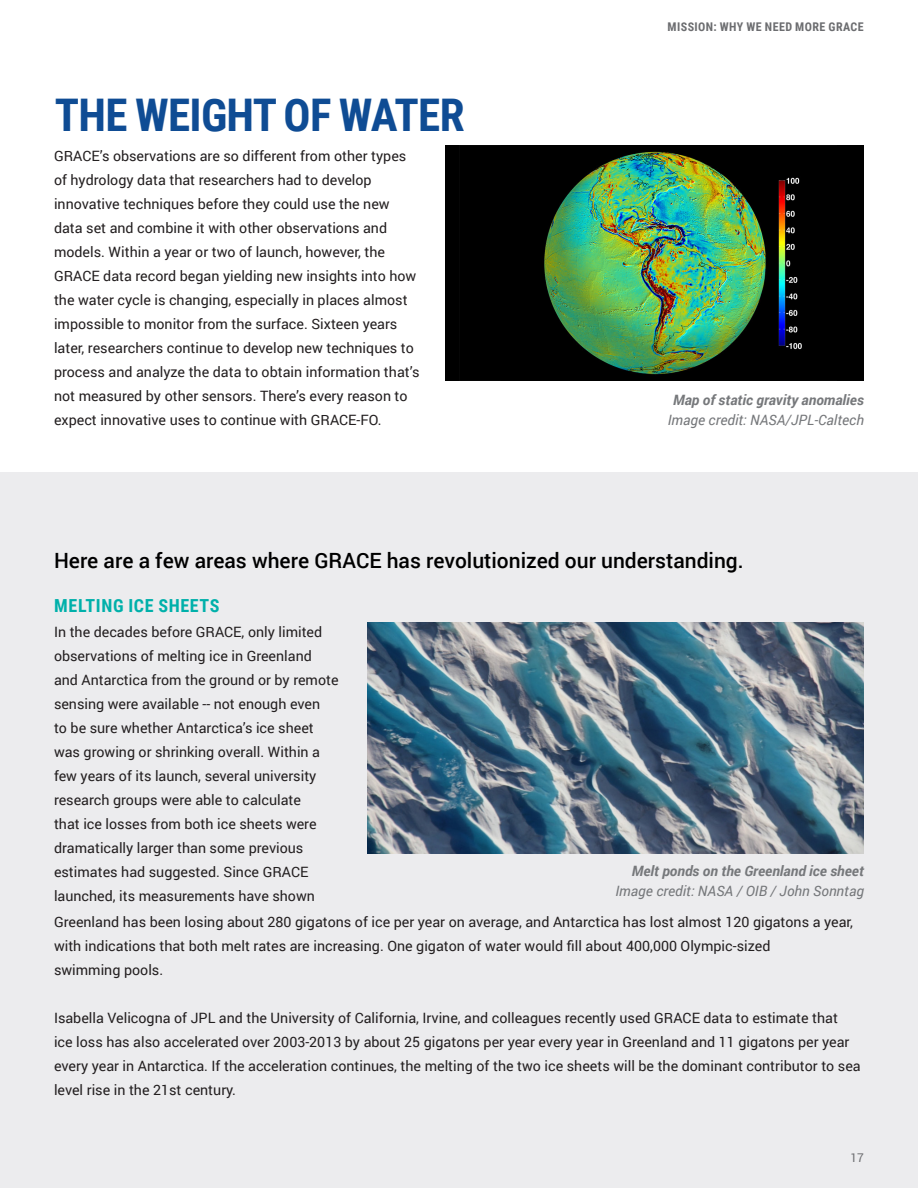
<style>
.page{position:relative;width:918px;height:1188px;background:#fff}
.page>*{position:absolute;margin:0;border:0;box-sizing:border-box;transform-origin:0 0}
.t1{font:700 45px "Roboto Condensed";letter-spacing:-.015em;color:#0f4c94}
.t2{font:500 21px "Roboto";color:#000}
.t3{font:700 18px "Roboto Condensed";letter-spacing:.035em;color:#00b0aa}
.t4{font:14.25px/24px "Roboto";color:#231f20}
.t5{font:italic 14.25px "Roboto";color:#76787b}
.t6{font:italic 700 14.25px "Roboto";color:#76787b}
.t7{font:700 12px "Roboto Condensed";letter-spacing:.035em;color:#6c6d70}
.t8{font:12px "Roboto";color:#6c6d70}
</style>
<div class="page">
<div style="left:445px;top:146px;width:419px;height:235px;background:#000"></div>
<img style="left:459px;top:146px;width:378px;height:235px">
<div style="left:0;top:472px;width:918px;height:716px;background:#ececee"></div>
<img style="left:367px;top:622px;width:497px;height:232px">
<p class="t1" style="left:55px;top:83px;width:411px">THE WEIGHT OF WATER</p>
<p class="t4" style="left:54px;top:143px;width:367px">GRACE’s observations are so different from other types of hydrology data that researchers had to develop innovative techniques before they could use the new data set and combine it with other observations and models. Within a year or two of launch, however, the GRACE data record began yielding new insights into how the water cycle is changing, especially in places almost impossible to monitor from the surface. Sixteen years later, researchers continue to develop new techniques to process and analyze the data to obtain information that’s not measured by other sensors. There’s every reason to expect innovative uses to continue with GRACE-FO.</p>
<p class="t7" style="left:668px;top:18px;width:198px">MISSION: WHY WE NEED MORE GRACE</p>
<p class="t6" style="left:673px;top:390px;width:192px">Map of static gravity anomalies</p>
<p class="t5" style="left:668px;top:410px;width:198px">Image credit: NASA/JPL-Caltech</p>
<p class="t2" style="left:54px;top:546px;width:691px">Here are a few areas where GRACE has revolutionized our understanding.</p>
<p class="t3" style="left:54px;top:592px;width:167px">MELTING ICE SHEETS</p>
<p class="t4" style="left:54px;top:619px;width:286px">In the decades before GRACE, only limited observations of melting ice in Greenland and Antarctica from the ground or by remote sensing were available -- not enough even<br>to be sure whether Antarctica’s ice sheet was growing or shrinking overall. Within a few years of its launch, several university research groups were able to calculate<br>that ice losses from both ice sheets were dramatically larger than some previous estimates had suggested. Since GRACE launched, its measurements have shown</p>
<p class="t6" style="left:632px;top:861px;width:234px">Melt ponds on the Greenland ice sheet</p>
<p class="t5" style="left:615px;top:880px;width:250px">Image credit: NASA / OIB / John Sonntag</p>
<p class="t4" style="left:54px;top:909px;width:801px">Greenland has been losing about 280 gigatons of ice per year on average, and Antarctica has lost almost 120 gigatons a year, with indications that both melt rates are increasing. One gigaton of water would fill about 400,000 Olympic-sized</p>
<p class="t4" style="left:54px;top:957px;width:111px">swimming pools.</p>
<p class="t4" style="left:54px;top:1005px;width:808px">Isabella Velicogna of JPL and the University of California, Irvine, and colleagues recently used GRACE data to estimate that<br>ice loss has also accelerated over 2003-2013 by about 25 gigatons per year every year in Greenland and 11 gigatons per year every year in Antarctica. If the acceleration continues, the melting of the two ice sheets will be the dominant contributor to sea level rise in the 21st century.</p>
<p class="t8" style="left:850px;top:1149px;width:15px">17</p>
</div>
